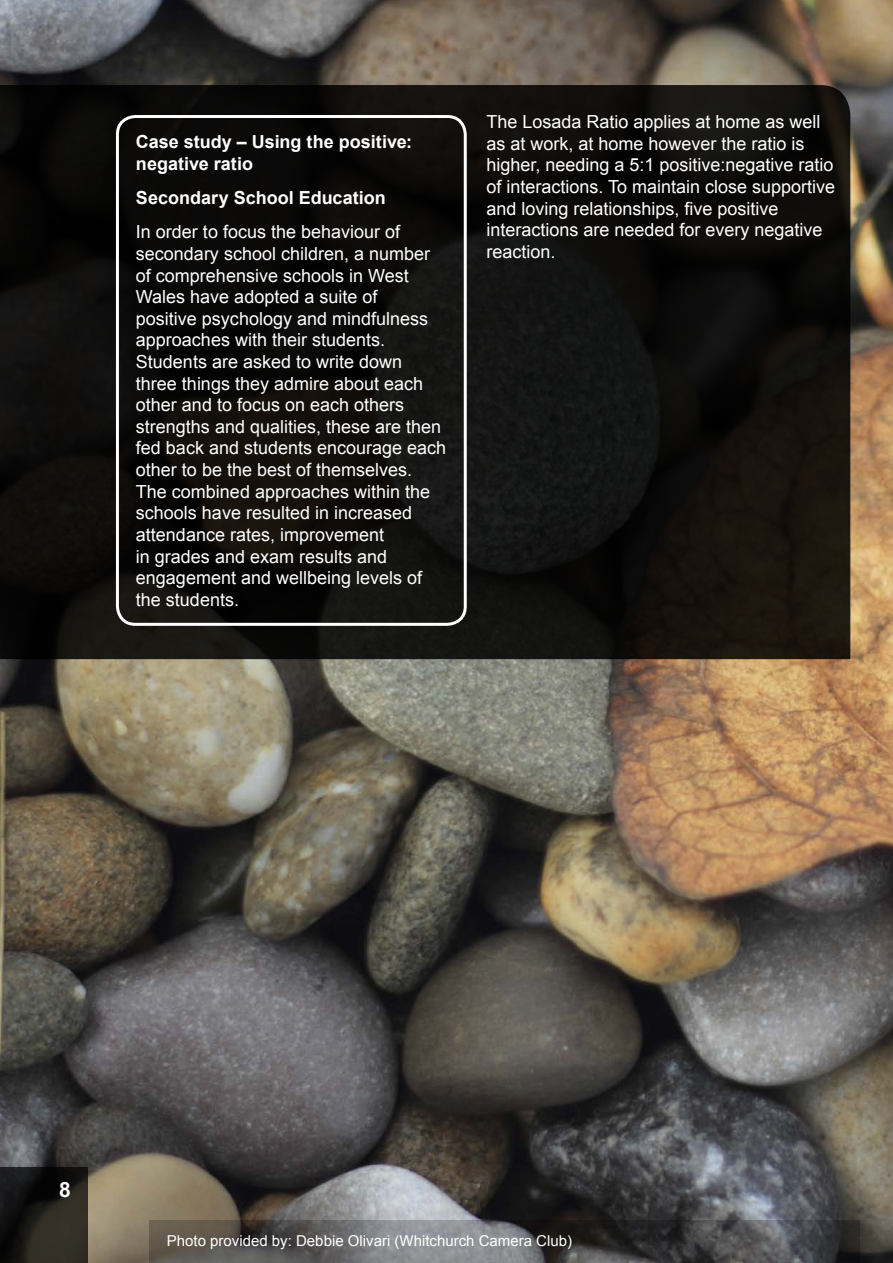
<style>
.page{position:relative;width:893px;height:1263px;background:#fff}
.page>*{position:absolute;margin:0;border:0;box-sizing:border-box;transform-origin:0 0}
.t1{font:700 21px "Arial";color:#fff}
.Main_Text{font:18px/21.6px "Arial";color:#fff}
.Main_Text-2{font:700 18px/21.6px "Arial";color:#fff}
.Main_Text-3{font:15px "Arial";color:#fff}
</style>
<div class="page">
<img style="left:0;top:0;width:893px;height:1263px">
<svg style="left:150px;top:1220px;width:710px;height:43px;background:#565656"></svg>
<svg style="left:0;top:85px;width:850px;height:574px;background:#0f0d0c"></svg>
<div style="left:116px;top:115px;width:351px;height:511px;border:3px solid #fff;border-radius:18px"></div>
<svg style="left:0;top:1167px;width:88px;height:96px;background:#1e1d19"></svg>
<p class="Main_Text-2" style="left:136px;top:132px;width:278px">Case study – Using the positive: negative ratio</p>
<p class="Main_Text-2" style="left:136px;top:187px;width:251px">Secondary School Education</p>
<p class="Main_Text" style="left:136px;top:221px;width:312px">In order to focus the behaviour of secondary school children, a number of comprehensive schools in West<br>Wales have adopted a suite of<br>positive psychology and mindfulness approaches with their students.<br>Students are asked to write down three things they admire about each other and to focus on each others strengths and qualities, these are then fed back and students encourage each other to be the best of themselves.<br>The combined approaches within the schools have resulted in increased attendance rates, improvement<br>in grades and exam results and engagement and wellbeing levels of the students.</p>
<p class="Main_Text" style="left:486px;top:111px;width:350px">The Losada Ratio applies at home as well as at work, at home however the ratio is higher, needing a 5:1 positive:negative ratio of interactions. To maintain close supportive and loving relationships, five positive interactions are needed for every negative reaction.</p>
<p class="t1" style="left:59px;top:1176px;width:13px">8</p>
<p class="Main_Text-3" style="left:167px;top:1231px;width:407px">Photo provided by: Debbie Olivari (Whitchurch Camera Club)</p>
</div>
